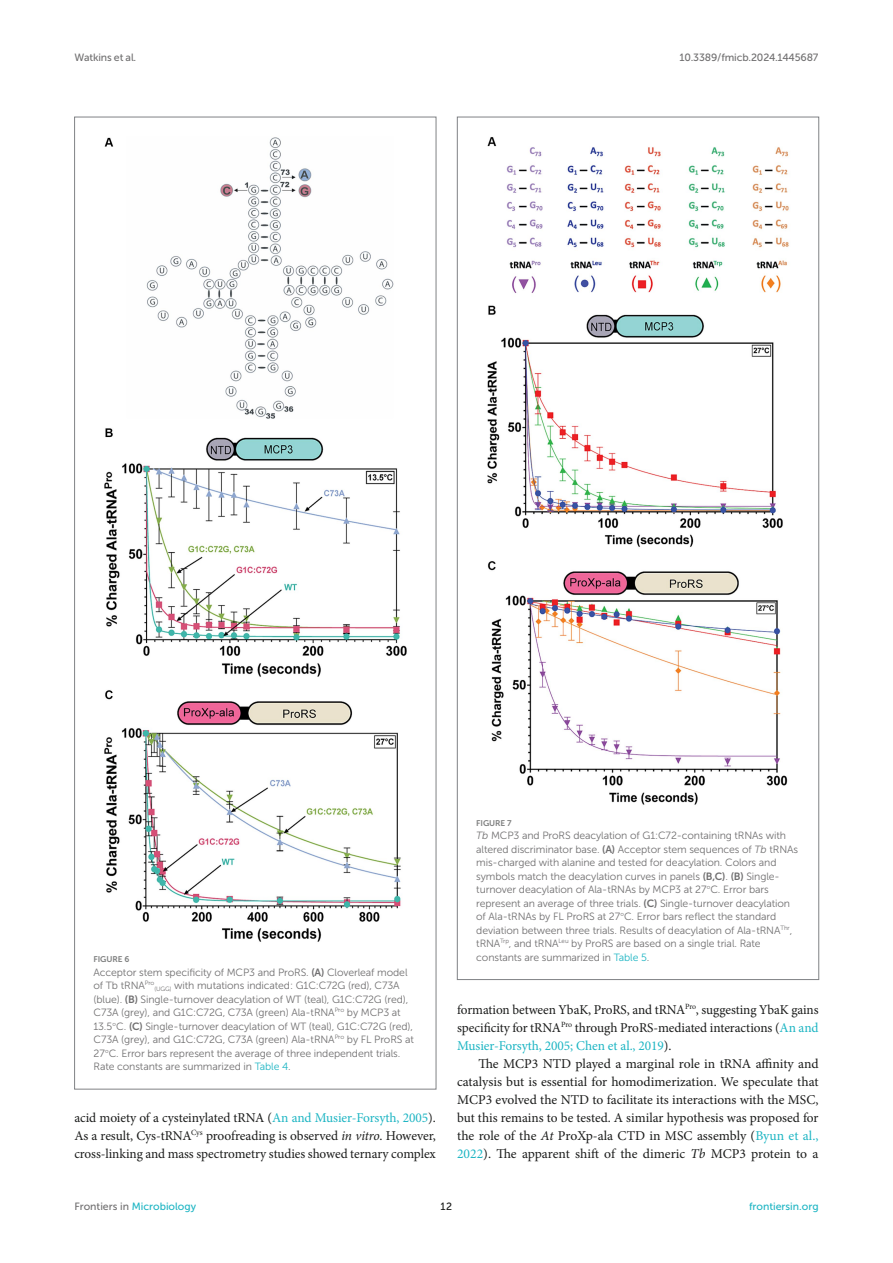
<style>
.page{position:relative;width:893px;height:1263px;background:#fff}
.page>*{position:absolute;margin:0;border:0;box-sizing:border-box;transform-origin:0 0}
.TEXT{font:13.5px/18px "Minion Pro";letter-spacing:-.005em;color:#1b1c1b;text-align:justify}
.FIG_LEG{font:10.5px/13.5px "Museo Sans 300";letter-spacing:-.01em;color:#706f70}
.t1{font:10.5px "Museo Sans 500";letter-spacing:-.015em;color:#706f70}
.t2{font:10.5px "Museo Sans 500";color:#1db5c3}
.t3{font:10.5px "Museo Sans 500";color:#1b1c1b}
.FIG_HD{font:8.25px "Museo Sans 700";letter-spacing:-.01em;color:#7e7f7f}
.s1{font-family:"Museo Sans 700"}
.s2{font-family:"STIX"}
.s3{color:#1db5c3}
.s4{font-style:italic}
.s5{color:#706f70}
</style>
<div class="page">
<img style="left:487px;top:137px;width:303px;height:668px">
<img style="left:104px;top:137px;width:303px;height:805px">
<p class="t1" style="left:74px;top:51px;width:63px">Watkins et al.</p>
<p class="t1" style="left:679px;top:51px;width:141px">10.3389/fmicb.2024.1445687</p>
<p class="FIG_HD" style="left:94px;top:955px;width:37px">FIGURE 6</p>
<p class="FIG_LEG" style="left:94px;top:965px;width:322px">Acceptor stem specificity of MCP3 and ProRS. <span class="s1">(A)</span> Cloverleaf model of Tb tRNA<sup>Pro</sup><sub>(UGG)</sub> with mutations indicated: G1C:C72G (red), C73A (blue). <span class="s1">(B)</span> Single-turnover deacylation of WT (teal), G1C:C72G (red), C73A (grey), and G1C:C72G, C73A (green) Ala-tRNA<sup>Pro</sup> by MCP3 at 13.5<span class="s2">°</span>C. <span class="s1">(C)</span> Single-turnover deacylation of WT (teal), G1C:C72G (red), C73A (grey), and G1C:C72G, C73A (green) Ala-tRNA<sup>Pro</sup> by FL ProRS at 27<span class="s2">°</span>C. Error bars represent the average of three independent trials.<br>Rate constants are summarized in <span class="s3">Table 4</span>.</p>
<p class="TEXT" style="left:74px;top:1109px;width:363px">acid moiety of a cysteinylated tRNA (<span class="s3">An and Musier-Forsyth, 2005</span>).<br>As a result, Cys-tRNA<sup>Cys</sup> proofreading is observed <span class="s4">in vitro</span>. However, cross-linking and mass spectrometry studies showed ternary complex</p>
<p class="FIG_HD" style="left:476px;top:818px;width:37px">FIGURE 7</p>
<p class="FIG_LEG" style="left:476px;top:829px;width:323px"><span class="s4">Tb</span> MCP3 and ProRS deacylation of G1:C72-containing tRNAs with altered discriminator base. <span class="s1">(A)</span> Acceptor stem sequences of <span class="s4">Tb</span> tRNAs mis-charged with alanine and tested for deacylation. Colors and symbols match the deacylation curves in panels <span class="s1">(B,C)</span>. <span class="s1">(B)</span> Single&shy;turnover deacylation of Ala-tRNAs by MCP3 at 27<span class="s2">°</span>C. Error bars represent an average of three trials. <span class="s1">(C)</span> Single-turnover deacylation of Ala-tRNAs by FL ProRS at 27<span class="s2">°</span>C. Error bars reflect the standard deviation between three trials. Results of deacylation of Ala-tRNA<sup>Thr</sup>, tRNA<sup>Trp</sup>, and tRNA<sup>Leu</sup> by ProRS are based on a single trial. Rate constants are summarized in <span class="s3">Table 5</span>.</p>
<p class="TEXT" style="left:457px;top:1001px;width:363px">formation between YbaK, ProRS, and tRNA<sup>Pro</sup>, suggesting YbaK gains specificity for tRNA<sup>Pro</sup> through ProRS-mediated interactions (<span class="s3">An and Musier-Forsyth, 2005; Chen et al., 2019</span>).</p>
<p class="TEXT" style="left:457px;top:1055px;width:363px;text-indent:21px">The MCP3 NTD played a marginal role in tRNA affinity and catalysis but is essential for homodimerization. We speculate that MCP3 evolved the NTD to facilitate its interactions with the MSC, but this remains to be tested. A similar hypothesis was proposed for the role of the <span class="s4">At</span> ProXp-ala CTD in MSC assembly (<span class="s3">Byun et al., 2022</span>). The apparent shift of the dimeric <span class="s4">Tb</span> MCP3 protein to a</p>
<p class="t2" style="left:74px;top:1200px;width:123px"><span class="s5">Frontiers in</span> Microbiology</p>
<p class="t3" style="left:441px;top:1200px;width:13px">12</p>
<p class="t2" style="left:749px;top:1200px;width:71px">frontiersin.org</p>
</div>
